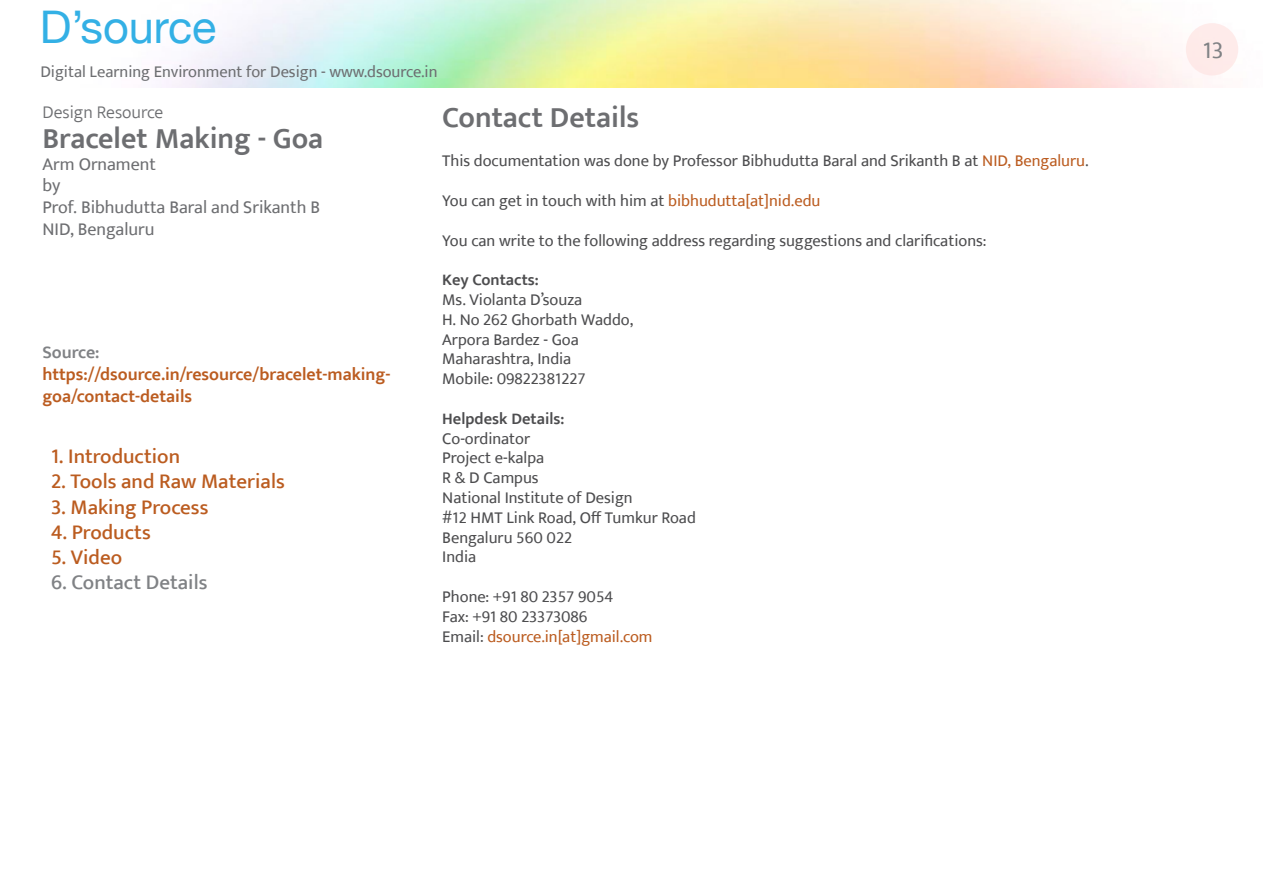
<style>
.page{position:relative;width:1263px;height:893px;background:#fff}
.page>*{position:absolute;margin:0;border:0;box-sizing:border-box;transform-origin:0 0}
.t1{font:45px "Helvetica Neue";color:#33b0e5}
.t2{font:600 30px "Ek Mukta";color:#6d6e71}
.t3{font:24px "Ek Mukta";color:#808285}
.t4{font:500 21px "Ek Mukta";color:#bb5c20}
.t5{font:500 21px "Ek Mukta";color:#808285}
.t6{font:600 18px/21.6px "Ek Mukta";color:#bb5c20}
.t7{font:18px/21.6px "Ek Mukta";color:#6d6e71}
.t8{font:300 18px "Ek Mukta";color:#6d6e71}
.t9{font:600 18px "Ek Mukta";color:#808285}
.t10{font:16.5px/19.8px "Ek Mukta";color:#4d4d4f}
.t11{font:16.5px "Ek Mukta";color:#6d6e71}
.t12{font:600 16.5px "Ek Mukta";color:#4d4d4f}
.s1{color:#bb5c20}
</style>
<div class="page">
<div style="left:1186px;top:23px;width:52px;height:52px;background:#feebea;border-radius:50%"></div>
<h1 class="t1" style="left:40px;top:-6px;width:178px">D’source</h1>
<p class="t11" style="left:40px;top:62px;width:399px">Digital Learning Environment for Design - www.dsource.in</p>
<p class="t8" style="left:43px;top:101px;width:122px">Design Resource</p>
<h2 class="t2" style="left:43px;top:120px;width:282px">Bracelet Making - Goa</h2>
<p class="t7" style="left:43px;top:153px;width:279px">Arm Ornament<br>by<br>Prof. Bibhudutta Baral and Srikanth B<br>NID, Bengaluru</p>
<p class="t9" style="left:43px;top:342px;width:59px">Source:</p>
<p class="t6" style="left:43px;top:363px;width:350px">https://dsource.in/resource/bracelet-making&shy;goa/contact-details</p>
<p class="t4" style="left:51px;top:444px;width:131px">1. Introduction</p>
<p class="t4" style="left:51px;top:469px;width:235px">2. Tools and Raw Materials</p>
<p class="t4" style="left:51px;top:494px;width:159px">3. Making Process</p>
<p class="t4" style="left:51px;top:519px;width:101px">4. Products</p>
<p class="t4" style="left:51px;top:544px;width:73px">5. Video</p>
<p class="t5" style="left:51px;top:570px;width:158px">6. Contact Details</p>
<h2 class="t2" style="left:442px;top:99px;width:199px">Contact Details</h2>
<p class="t10" style="left:442px;top:151px;width:648px">This documentation was done by Professor Bibhudutta Baral and Srikanth B at <span class="s1">NID, Bengaluru</span>.</p>
<p class="t10" style="left:442px;top:190px;width:380px">You can get in touch with him at <span class="s1">bibhudutta[at]nid.edu</span></p>
<p class="t10" style="left:442px;top:230px;width:546px">You can write to the following address regarding suggestions and clarifications:</p>
<p class="t12" style="left:442px;top:270px;width:98px">Key Contacts:</p>
<p class="t10" style="left:442px;top:289px;width:192px">Ms. Violanta D’souza<br>H. No 262 Ghorbath Waddo,<br>Arpora Bardez - Goa<br>Maharashtra, India<br>Mobile: 09822381227</p>
<p class="t12" style="left:442px;top:408px;width:124px">Helpdesk Details:</p>
<p class="t10" style="left:442px;top:428px;width:255px">Co-ordinator<br>Project e-kalpa<br>R &amp; D Campus<br>National Institute of Design<br>#12 HMT Link Road, Off Tumkur Road<br>Bengaluru 560 022<br>India</p>
<p class="t10" style="left:442px;top:586px;width:212px">Phone: +91 80 2357 9054<br>Fax: +91 80 23373086<br>Email: <span class="s1">dsource.in[at]gmail.com</span></p>
<h3 class="t3" style="left:1203px;top:35px;width:22px">13</h3>
</div>
